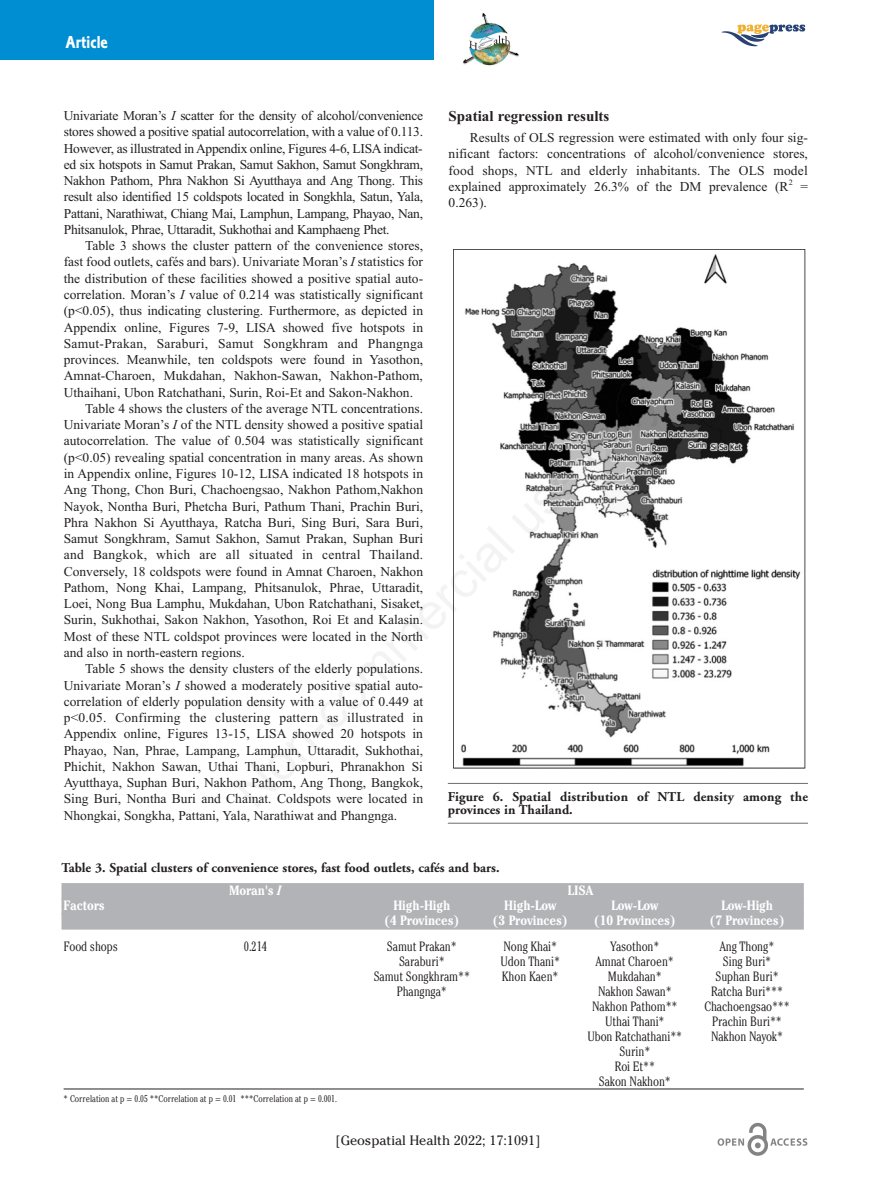
<style>
.page{position:relative;width:893px;height:1191px;background:#fff}
.page>*{position:absolute;margin:0;border:0;box-sizing:border-box;transform-origin:0 0}
.t1{font:18px "Corinthian Bold Condensed Plain";color:#fff}
.t2{font:700 15px "Times New Roman";color:#231f20}
.t3{font:13.5px/16.2px "Times New Roman";color:#231f20;text-align:justify}
.t4{font:300 condensed 13.5px/15px "Cheltenham";letter-spacing:-.01em;color:#231f20;text-align:center}
.t5{font:13.5px "Times New Roman";letter-spacing:.02em;color:#231f20}
.t6{font:700 13.5px/13.5px "Adobe Garamond";color:#231f20}
.t7{font:700 condensed 13.5px "Cheltenham";letter-spacing:-.01em;color:#fff}
.t8{font:13.5px "Cheltenham";color:#231f20}
.t9{font:300 condensed 9.75px "Cheltenham";color:#231f20}
.s1{font-style:italic}
</style>
<div class="page">
<div style="left:0;top:0;width:434px;height:60px;background:#008ed2"></div>
<img style="left:717px;top:1123px;width:91px;height:33px">
<img style="left:463px;top:13px;width:56px;height:53px">
<img style="left:721px;top:24px;width:84px;height:23px">
<div style="left:62px;top:883px;width:742px;height:16px;background:#b2b3b7"></div>
<div style="left:62px;top:898px;width:742px;height:16px;background:#b2b3b7"></div>
<div style="left:62px;top:913px;width:742px;height:16px;background:#b2b3b7"></div>
<hr style="left:64px;top:1088px;width:740px;height:1px;background:#231f20">
<hr style="left:448px;top:783px;width:360px;height:1px;background:#6c6d70">
<hr style="left:448px;top:823px;width:360px;height:1px;background:#6c6d70">
<img style="left:453px;top:249px;width:353px;height:520px">
<h1 class="t1" style="left:66px;top:36px;width:44px">Article</h1>
<p class="t3" style="left:64px;top:107px;width:361px">Univariate Moran’s <span class="s1">I</span> scatter for the density of alcohol/convenience stores showed a positive spatial autocorrelation, with a value of 0.113.<br>However, as illustrated in Appendix online, Figures 4-6, LISA indicat&shy;ed six hotspots in Samut Prakan, Samut Sakhon, Samut Songkhram, Nakhon Pathom, Phra Nakhon Si Ayutthaya and Ang Thong. This result also identified 15 coldspots located in Songkhla, Satun, Yala, Pattani, Narathiwat, Chiang Mai, Lamphun, Lampang, Phayao, Nan, Phitsanulok, Phrae, Uttaradit, Sukhothai and Kamphaeng Phet.</p>
<p class="t3" style="left:85px;top:237px;width:340px">Table 3 shows the cluster pattern of the convenience stores,</p>
<p class="t3" style="left:64px;top:254px;width:361px">fast food outlets, cafés and bars). Univariate Moran’s <span class="s1">I</span> statistics for</p>
<p class="t3" style="left:64px;top:270px;width:361px">the distribution of these facilities showed a positive spatial auto-</p>
<p class="t3" style="left:64px;top:286px;width:361px">correlation. Moran’s <span class="s1">I</span> value of 0.214 was statistically significant</p>
<p class="t3" style="left:64px;top:302px;width:361px">(p&lt;0.05), thus indicating clustering. Furthermore, as depicted in</p>
<p class="t3" style="left:64px;top:319px;width:361px">Appendix online, Figures 7-9, LISA showed five hotspots in</p>
<p class="t5" style="left:64px;top:335px;width:361px">Samut-Prakan, Saraburi, Samut Songkhram and Phangnga</p>
<p class="t3" style="left:64px;top:351px;width:361px">provinces. Meanwhile, ten coldspots were found in Yasothon,</p>
<p class="t3" style="left:64px;top:367px;width:361px">Amnat-Charoen, Mukdahan, Nakhon-Sawan, Nakhon-Pathom,</p>
<p class="t3" style="left:64px;top:384px;width:351px">Uthaihani, Ubon Ratchathani, Surin, Roi-Et and Sakon-Nakhon.</p>
<p class="t3" style="left:85px;top:400px;width:340px">Table 4 shows the clusters of the average NTL concentrations.</p>
<p class="t3" style="left:64px;top:416px;width:361px">Univariate Moran’s <span class="s1">I</span> of the NTL density showed a positive spatial</p>
<p class="t3" style="left:64px;top:433px;width:361px">autocorrelation. The value of 0.504 was statistically significant</p>
<p class="t3" style="left:64px;top:449px;width:361px">(p&lt;0.05) revealing spatial concentration in many areas. As shown</p>
<p class="t3" style="left:64px;top:465px;width:361px">in Appendix online, Figures 10-12, LISA indicated 18 hotspots in</p>
<p class="t3" style="left:64px;top:481px;width:361px">Ang Thong, Chon Buri, Chachoengsao, Nakhon Pathom,Nakhon</p>
<p class="t3" style="left:64px;top:498px;width:361px">Nayok, Nontha Buri, Phetcha Buri, Pathum Thani, Prachin Buri,</p>
<p class="t3" style="left:64px;top:514px;width:361px">Phra Nakhon Si Ayutthaya, Ratcha Buri, Sing Buri, Sara Buri,</p>
<p class="t3" style="left:64px;top:530px;width:361px">Samut Songkhram, Samut Sakhon, Samut Prakan, Suphan Buri</p>
<p class="t5" style="left:64px;top:547px;width:361px">and Bangkok, which are all situated in central Thailand.</p>
<p class="t3" style="left:64px;top:563px;width:361px">Conversely, 18 coldspots were found in Amnat Charoen, Nakhon</p>
<p class="t3" style="left:64px;top:579px;width:361px">Pathom, Nong Khai, Lampang, Phitsanulok, Phrae, Uttaradit,</p>
<p class="t3" style="left:64px;top:595px;width:361px">Loei, Nong Bua Lamphu, Mukdahan, Ubon Ratchathani, Sisaket,</p>
<p class="t3" style="left:64px;top:611px;width:361px">Surin, Sukhothai, Sakon Nakhon, Yasothon, Roi Et and Kalasin.</p>
<p class="t3" style="left:64px;top:628px;width:361px">Most of these NTL coldspot provinces were located in the North</p>
<p class="t3" style="left:64px;top:644px;width:182px">and also in north-eastern regions.</p>
<p class="t3" style="left:85px;top:660px;width:340px">Table 5 shows the density clusters of the elderly populations.</p>
<p class="t3" style="left:64px;top:677px;width:361px">Univariate Moran’s <span class="s1">I</span> showed a moderately positive spatial auto-</p>
<p class="t3" style="left:64px;top:693px;width:361px">correlation of elderly population density with a value of 0.449 at</p>
<p class="t5" style="left:64px;top:709px;width:361px">p&lt;0.05. Confirming the clustering pattern as illustrated in</p>
<p class="t3" style="left:64px;top:725px;width:361px">Appendix online, Figures 13-15, LISA showed 20 hotspots in</p>
<p class="t3" style="left:64px;top:742px;width:361px">Phayao, Nan, Phrae, Lampang, Lamphun, Uttaradit, Sukhothai,</p>
<p class="t3" style="left:64px;top:758px;width:361px">Phichit, Nakhon Sawan, Uthai Thani, Lopburi, Phranakhon Si</p>
<p class="t3" style="left:64px;top:774px;width:361px">Ayutthaya, Suphan Buri, Nakhon Pathom, Ang Thong, Bangkok,</p>
<p class="t3" style="left:64px;top:790px;width:361px">Sing Buri, Nontha Buri and Chainat. Coldspots were located in</p>
<p class="t3" style="left:64px;top:807px;width:335px">Nhongkai, Songkha, Pattani, Yala, Narathiwat and Phangnga.</p>
<p class="t2" style="left:449px;top:107px;width:162px">Spatial regression results</p>
<p class="t3" style="left:449px;top:129px;width:361px;text-indent:21px">Results of OLS regression were estimated with only four sig&shy;nificant factors: concentrations of alcohol/convenience stores, food shops, NTL and elderly inhabitants. The OLS model explained approximately 26.3% of the DM prevalence (R<sup>2</sup> = 0.263).</p>
<p class="t6" style="left:448px;top:791px;width:362px">Figure 6. Spatial distribution of NTL density among the provinces in Thailand.</p>
<p class="t6" style="left:62px;top:862px;width:440px">Table 3. Spatial clusters of convenience stores, fast food outlets, cafés and bars.</p>
<p class="t7" style="left:229px;top:886px;width:54px">Moran's <span class="s1">I</span></p>
<p class="t7" style="left:567px;top:886px;width:27px">LISA</p>
<p class="t7" style="left:64px;top:901px;width:43px">Factors</p>
<p class="t7" style="left:393px;top:901px;width:58px">High-High</p>
<p class="t7" style="left:504px;top:901px;width:54px">High-Low</p>
<p class="t7" style="left:611px;top:901px;width:49px">Low-Low</p>
<p class="t7" style="left:721px;top:901px;width:54px">Low-High</p>
<p class="t7" style="left:384px;top:916px;width:77px">(4 Provinces)</p>
<p class="t7" style="left:493px;top:916px;width:77px">(3 Provinces)</p>
<p class="t7" style="left:594px;top:916px;width:83px">(10 Provinces)</p>
<p class="t7" style="left:709px;top:916px;width:77px">(7 Provinces)</p>
<p class="t4" style="left:64px;top:940px;width:56px">Food shops</p>
<p class="t4" style="left:244px;top:940px;width:25px">0.214</p>
<p class="t4" style="left:387px;top:940px;width:71px">Samut Prakan*</p>
<p class="t4" style="left:503px;top:940px;width:55px">Nong Khai*</p>
<p class="t4" style="left:610px;top:940px;width:51px">Yasothon*</p>
<p class="t4" style="left:720px;top:940px;width:56px">Ang Thong*</p>
<p class="t4" style="left:399px;top:955px;width:47px">Saraburi*</p>
<p class="t4" style="left:501px;top:955px;width:61px">Udon Thani*</p>
<p class="t4" style="left:596px;top:955px;width:79px">Amnat Charoen*</p>
<p class="t4" style="left:723px;top:955px;width:50px">Sing Buri*</p>
<p class="t4" style="left:374px;top:970px;width:98px">Samut Songkhram**</p>
<p class="t4" style="left:502px;top:970px;width:58px">Khon Kaen*</p>
<p class="t4" style="left:608px;top:970px;width:55px">Mukdahan*</p>
<p class="t4" style="left:715px;top:970px;width:65px">Suphan Buri*</p>
<p class="t4" style="left:397px;top:985px;width:52px">Phangnga*</p>
<p class="t4" style="left:598px;top:985px;width:75px">Nakhon Sawan*</p>
<p class="t4" style="left:711px;top:985px;width:73px">Ratcha Buri***</p>
<p class="t4" style="left:592px;top:1000px;width:87px">Nakhon Pathom**</p>
<p class="t4" style="left:704px;top:1000px;width:87px">Chachoengsao***</p>
<p class="t4" style="left:605px;top:1015px;width:61px">Uthai Thani*</p>
<p class="t4" style="left:712px;top:1015px;width:71px">Prachin Buri**</p>
<p class="t4" style="left:587px;top:1030px;width:96px">Ubon Ratchathani**</p>
<p class="t4" style="left:711px;top:1030px;width:74px">Nakhon Nayok*</p>
<p class="t4" style="left:599px;top:1045px;width:74px">Surin*<br>Roi Et**<br>Sakon Nakhon*</p>
<p class="t9" style="left:64px;top:1095px;width:275px">* Correlation at p = 0.05 **Correlation at p = 0.01 ***Correlation at p = 0.001.</p>
<p class="t8" style="left:336px;top:1132px;width:206px">[Geospatial Health 2022; 17:1091]</p>
</div>
